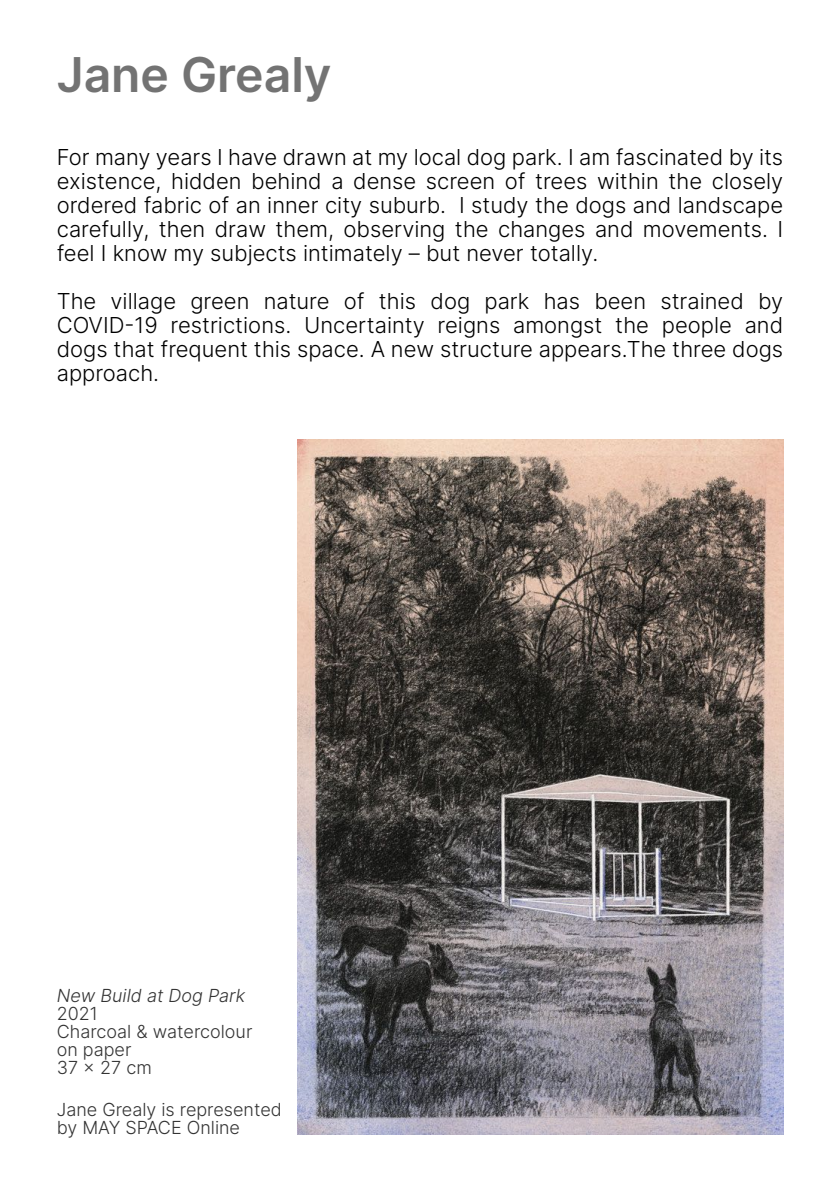
<style>
.page{position:relative;width:840px;height:1191px;background:#fff}
.page>*{position:absolute;margin:0;border:0;box-sizing:border-box;transform-origin:0 0}
.t1{font:600 48px "Inter";color:#737373}
.t2{font:300 22px/24px "Inter";color:#000;text-align:justify}
.t3{font:300 18px/18px "Inter";color:#333}
.t4{font:italic 300 18px "Inter";color:#333}
</style>
<div class="page">
<img style="left:297px;top:439px;width:485px;height:695px">
<h1 class="t1" style="left:57px;top:45px;width:276px">Jane Grealy</h1>
<p class="t2" style="left:57px;top:145px;width:727px">For many years I have drawn at my local dog park. I am fascinated by its existence, hidden behind a dense screen of trees within the closely ordered fabric of an inner city suburb. I study the dogs and landscape carefully, then draw them, observing the changes and movements. I feel I know my subjects intimately – but never totally.</p>
<p class="t2" style="left:57px;top:289px;width:727px">The village green nature of this dog park has been strained by COVID-19 restrictions. Uncertainty reigns amongst the people and dogs that frequent this space. A new structure appears.The three dogs approach.</p>
<p class="t4" style="left:57px;top:984px;width:190px">New Build at Dog Park</p>
<p class="t3" style="left:57px;top:1004px;width:197px">2021<br>Charcoal &amp; watercolour on paper<br>37 × 27 cm</p>
<p class="t3" style="left:57px;top:1100px;width:226px">Jane Grealy is represented by MAY SPACE Online</p>
</div>
